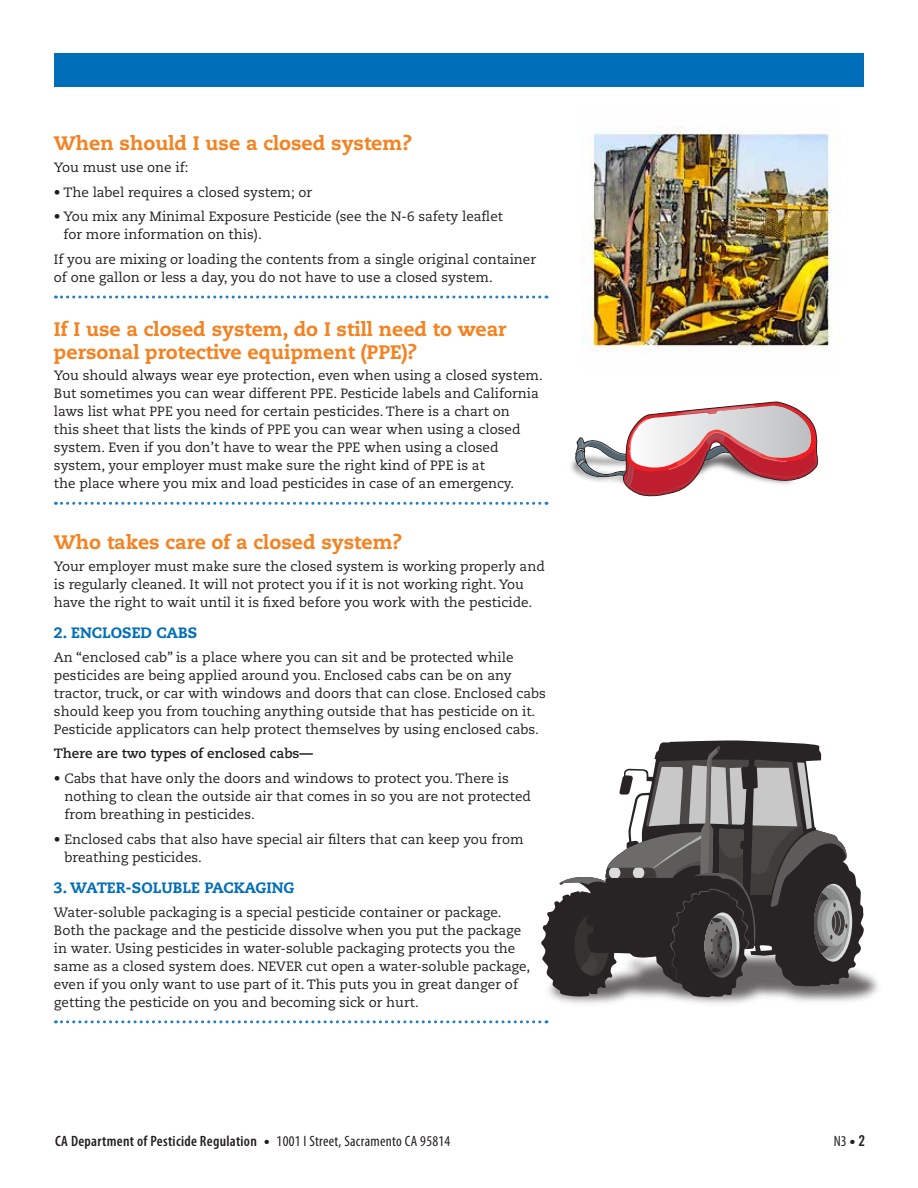
<style>
.page{position:relative;width:918px;height:1188px;background:#fff}
.page>*{position:absolute;margin:0;border:0;box-sizing:border-box;transform-origin:0 0}
.t1{font:800 19.5px/22.5px "Caecilia LT Std";color:#f58220}
.t2{font:800 15px "Caecilia LT Std";color:#006eb9}
.t3{font:condensed 15px "Myriad Pro";letter-spacing:.02em;color:#231f20}
.t4{font:600 condensed 15px "Myriad Pro";letter-spacing:.02em;color:#231f20}
.t5{font:13.5px/18px "Caecilia LT Std";color:#231f20}
.t6{font:700 13.5px "Caecilia LT Std";color:#231f20}
.s1{font-weight:800}
.s2{font-family:"Trade Gothic LT Std Bd Cn 20";font-stretch:normal}
</style>
<div class="page">
<div style="left:54px;top:53px;width:810px;height:33px;background:#006eb9"></div>
<svg style="left:55px;top:296px;width:492px;height:3px"></svg>
<svg style="left:55px;top:502px;width:492px;height:3px"></svg>
<svg style="left:55px;top:1020px;width:466px;height:3px"></svg>
<svg style="left:554px;top:740px;width:307px;height:164px"></svg>
<svg style="left:557px;top:746px;width:295px;height:158px"></svg>
<img style="left:521px;top:904px;width:357px;height:120px">
<svg style="left:576px;top:402px;width:242px;height:94px"></svg>
<img style="left:582px;top:126px;width:259px;height:227px">
<h1 class="t1" style="left:54px;top:132px;width:359px">When should I use a closed system?</h1>
<p class="t5" style="left:54px;top:158px;width:136px">You must use one if:</p>
<p class="t5" style="left:54px;top:183px;width:260px">• The label requires a closed system; or</p>
<p class="t5" style="left:63px;top:208px;width:441px;text-indent:-10px">• You mix any Minimal Exposure Pesticide (see the N-6 safety leaflet for more information on this).</p>
<p class="t5" style="left:54px;top:251px;width:484px">If you are mixing or loading the contents from a single original container of one gallon or less a day, you do not have to use a closed system.</p>
<h1 class="t1" style="left:54px;top:318px;width:454px">If I use a closed system, do I still need to wear personal protective equipment (PPE)?</h1>
<p class="t5" style="left:54px;top:367px;width:490px">You should always wear eye protection, even when using a closed system.<br>But sometimes you can wear different PPE. Pesticide labels and California laws list what PPE you need for certain pesticides. There is a chart on<br>this sheet that lists the kinds of PPE you can wear when using a closed system. Even if you don’t have to wear the PPE when using a closed system, your employer must make sure the right kind of PPE is at<br>the place where you mix and load pesticides in case of an emergency.</p>
<h1 class="t1" style="left:54px;top:531px;width:349px">Who takes care of a closed system?</h1>
<p class="t5" style="left:54px;top:557px;width:492px">Your employer must make sure the closed system is working properly and is regularly cleaned. It will not protect you if it is not working right. You have the right to wait until it is fixed before you work with the pesticide.</p>
<p class="t2" style="left:54px;top:624px;width:145px">2. ENCLOSED CABS</p>
<p class="t5" style="left:54px;top:648px;width:494px">An “enclosed cab” is a place where you can sit and be protected while pesticides are being applied around you. Enclosed cabs can be on any tractor, truck, or car with windows and doors that can close. Enclosed cabs should keep you from touching anything outside that has pesticide on it.<br>Pesticide applicators can help protect themselves by using enclosed cabs.</p>
<p class="t6" style="left:54px;top:746px;width:261px">There are two types of enclosed cabs<span class="s1">—</span></p>
<p class="t5" style="left:64px;top:770px;width:468px;text-indent:-11px">• Cabs that have only the doors and windows to protect you. There is nothing to clean the outside air that comes in so you are not protected from breathing in pesticides.</p>
<p class="t5" style="left:64px;top:831px;width:461px;text-indent:-11px">• Enclosed cabs that also have special air filters that can keep you from breathing pesticides.</p>
<p class="t2" style="left:54px;top:879px;width:242px">3. WATER-SOLUBLE PACKAGING</p>
<p class="t5" style="left:54px;top:903px;width:478px">Water-soluble packaging is a special pesticide container or package.<br>Both the package and the pesticide dissolve when you put the package in water. Using pesticides in water-soluble packaging protects you the same as a closed system does. NEVER cut open a water-soluble package, even if you only want to use part of it. This puts you in great danger of getting the pesticide on you and becoming sick or hurt.</p>
<p class="t4" style="left:55px;top:1132px;width:203px">CA Department of Pesticide Regulation</p>
<p class="t3" style="left:265px;top:1132px;width:187px">● 1001 I Street, Sacramento CA 95814</p>
<p class="t3" style="left:834px;top:1132px;width:33px">N3 ● <span class="s2">2</span></p>
</div>
